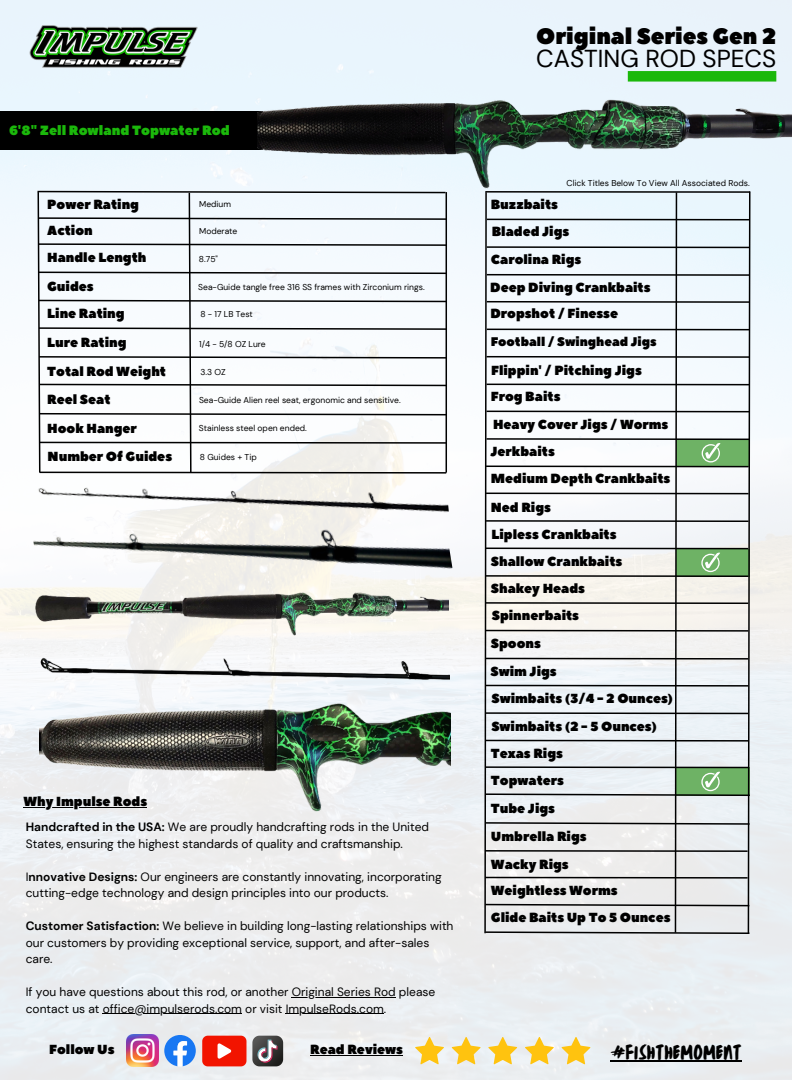
<style>
.page{position:relative;width:792px;height:1080px;background:#fff}
.page>*{position:absolute;margin:0;border:0;box-sizing:border-box;transform-origin:0 0}
.t1{font:24.5px "DM Sans";color:#000}
.t2{font:22.4px "Peace Sans";color:#000}
.t3{font:19.8px "TC October Regular";color:#000}
.t4{font:13.4px "Peace Sans";color:#1bb80b}
.t5{font:13.1px "Peace Sans";color:#000}
.t6{font:12.5px "Peace Sans";color:#000}
.t7{font:12px/16.5px "DM Sans";color:#000}
.t8{font:8.5px "DM Sans";color:#000}
.s1{font-weight:700}
</style>
<div class="page">
<img style="left:0;top:0;width:792px;height:1080px">
<div style="left:0;top:111px;width:263px;height:39px;background:#000"></div>
<img style="left:258px;top:93px;width:534px;height:99px">
<img style="left:29px;top:25px;width:169px;height:46px">
<div style="left:628px;top:71px;width:148px;height:11px;background:#1bb80b"></div>
<svg style="left:164px;top:1035px;width:32px;height:31px"></svg>
<img style="left:127px;top:1035px;width:31px;height:31px">
<svg style="left:202px;top:1036px;width:44px;height:30px"></svg>
<svg style="left:252px;top:1036px;width:31px;height:30px"></svg>
<svg style="left:415px;top:1037px;width:176px;height:27px;background:#f2de9b"></svg>
<img style="left:31px;top:459px;width:423px;height:185px">
<img style="left:35px;top:588px;width:413px;height:50px">
<img style="left:40px;top:702px;width:411px;height:114px">
<img style="left:31px;top:643px;width:418px;height:50px">
<hr style="left:310px;top:1055px;width:93px;height:1px;background:#000">
<hr style="left:610px;top:1061px;width:132px;height:1px;background:#000">
<hr style="left:292px;top:997px;width:104px;height:1px;background:#000">
<hr style="left:103px;top:1014px;width:139px;height:1px;background:#000">
<hr style="left:286px;top:1014px;width:98px;height:1px;background:#000">
<hr style="left:23px;top:807px;width:124px;height:1px;background:#000">
<svg style="left:484px;top:190px;width:267px;height:745px"></svg>
<svg style="left:36px;top:190px;width:413px;height:284px"></svg>
<p class="t4" style="left:9px;top:121px;width:222px">6'8" Zell Rowland Topwater Rod</p>
<p class="t5" style="left:47px;top:196px;width:93px">Power Rating</p>
<p class="t5" style="left:47px;top:222px;width:47px">Action</p>
<p class="t5" style="left:47px;top:249px;width:101px">Handle Length</p>
<p class="t5" style="left:47px;top:278px;width:48px">Guides</p>
<p class="t5" style="left:47px;top:305px;width:79px">Line Rating</p>
<p class="t5" style="left:47px;top:333px;width:81px">Lure Rating</p>
<p class="t5" style="left:47px;top:362px;width:120px">Total Rod Weight</p>
<p class="t5" style="left:47px;top:391px;width:65px">Reel Seat</p>
<p class="t5" style="left:47px;top:420px;width:91px">Hook Hanger</p>
<p class="t8" style="left:199px;top:198px;width:33px">Medium</p>
<p class="t8" style="left:199px;top:226px;width:40px">Moderate</p>
<p class="t8" style="left:199px;top:253px;width:21px">8.75"</p>
<p class="t8" style="left:198px;top:282px;width:228px">Sea-Guide tangle free 316 SS frames with Zirconium rings.</p>
<p class="t8" style="left:200px;top:309px;width:54px">8 - 17 LB Test</p>
<p class="t8" style="left:199px;top:339px;width:68px">1/4 - 5/8 OZ Lure</p>
<p class="t8" style="left:200px;top:366px;width:27px">3.3 OZ</p>
<p class="t8" style="left:199px;top:394px;width:203px">Sea-Guide Alien reel seat, ergonomic and sensitive.</p>
<p class="t8" style="left:199px;top:422px;width:109px">Stainless steel open ended.</p>
<p class="t5" style="left:48px;top:448px;width:126px">Number Of Guides</p>
<p class="t8" style="left:200px;top:451px;width:58px">8 Guides + Tip</p>
<p class="t5" style="left:23px;top:793px;width:125px">Why Impulse Rods</p>
<p class="t7" style="left:26px;top:819px;width:405px"><span class="s1">Handcrafted in the USA:</span> We are proudly handcrafting rods in the United<br>States, ensuring the highest standards of quality and craftsmanship.</p>
<p class="t7" style="left:26px;top:868px;width:417px">I<span class="s1">nnovative Designs:</span> Our engineers are constantly innovating, incorporating cutting-edge technology and design principles into our products.</p>
<p class="t7" style="left:26px;top:918px;width:429px"><span class="s1">Customer Satisfaction:</span> We believe in building long-lasting relationships with our customers by providing exceptional service, support, and after-sales care.</p>
<p class="t7" style="left:26px;top:984px;width:411px">If you have questions about this rod, or another Original Series Rod please contact us at office@impulserods.com or visit ImpulseRods.com.</p>
<p class="t2" style="left:536px;top:22px;width:242px">Original Series Gen 2</p>
<p class="t1" style="left:536px;top:43px;width:242px">CASTING ROD SPECS</p>
<p class="t8" style="left:567px;top:177px;width:185px">Click Titles Below To View All Associated Rods.</p>
<p class="t5" style="left:491px;top:196px;width:69px">Buzzbaits</p>
<p class="t5" style="left:492px;top:223px;width:79px">Bladed Jigs</p>
<p class="t5" style="left:491px;top:251px;width:92px">Carolina Rigs</p>
<p class="t5" style="left:490px;top:279px;width:162px">Deep Diving Crankbaits</p>
<p class="t5" style="left:490px;top:305px;width:129px">Dropshot / Finesse</p>
<p class="t6" style="left:491px;top:334px;width:167px">Football / Swinghead Jigs</p>
<p class="t5" style="left:491px;top:361px;width:152px">Flippin' / Pitching Jigs</p>
<p class="t5" style="left:491px;top:388px;width:71px">Frog Baits</p>
<p class="t5" style="left:493px;top:416px;width:177px">Heavy Cover Jigs / Worms</p>
<p class="t5" style="left:491px;top:443px;width:66px">Jerkbaits</p>
<p class="t5" style="left:491px;top:470px;width:181px">Medium Depth Crankbaits</p>
<p class="t5" style="left:491px;top:498px;width:62px">Ned Rigs</p>
<p class="t5" style="left:492px;top:526px;width:127px">Lipless Crankbaits</p>
<p class="t5" style="left:491px;top:552px;width:133px">Shallow Crankbaits</p>
<p class="t5" style="left:491px;top:580px;width:95px">Shakey Heads</p>
<p class="t5" style="left:492px;top:607px;width:89px">Spinnerbaits</p>
<p class="t5" style="left:491px;top:635px;width:51px">Spoons</p>
<p class="t5" style="left:491px;top:662px;width:68px">Swim Jigs</p>
<p class="t5" style="left:491px;top:690px;width:183px">Swimbaits (3/4 - 2 Ounces)</p>
<p class="t5" style="left:491px;top:718px;width:167px">Swimbaits (2 - 5 Ounces)</p>
<p class="t5" style="left:491px;top:744px;width:73px">Texas Rigs</p>
<p class="t5" style="left:491px;top:772px;width:74px">Topwaters</p>
<p class="t5" style="left:491px;top:800px;width:66px">Tube Jigs</p>
<p class="t5" style="left:491px;top:828px;width:97px">Umbrella Rigs</p>
<p class="t5" style="left:491px;top:855px;width:79px">Wacky Rigs</p>
<p class="t5" style="left:491px;top:882px;width:128px">Weightless Worms</p>
<p class="t5" style="left:491px;top:909px;width:181px">Glide Baits Up To 5 Ounces</p>
<p class="t5" style="left:49px;top:1041px;width:67px">Follow Us</p>
<p class="t5" style="left:310px;top:1041px;width:94px">Read Reviews</p>
<p class="t3" style="left:610px;top:1037px;width:133px">#FISHTHEMOMENT</p>
</div>
